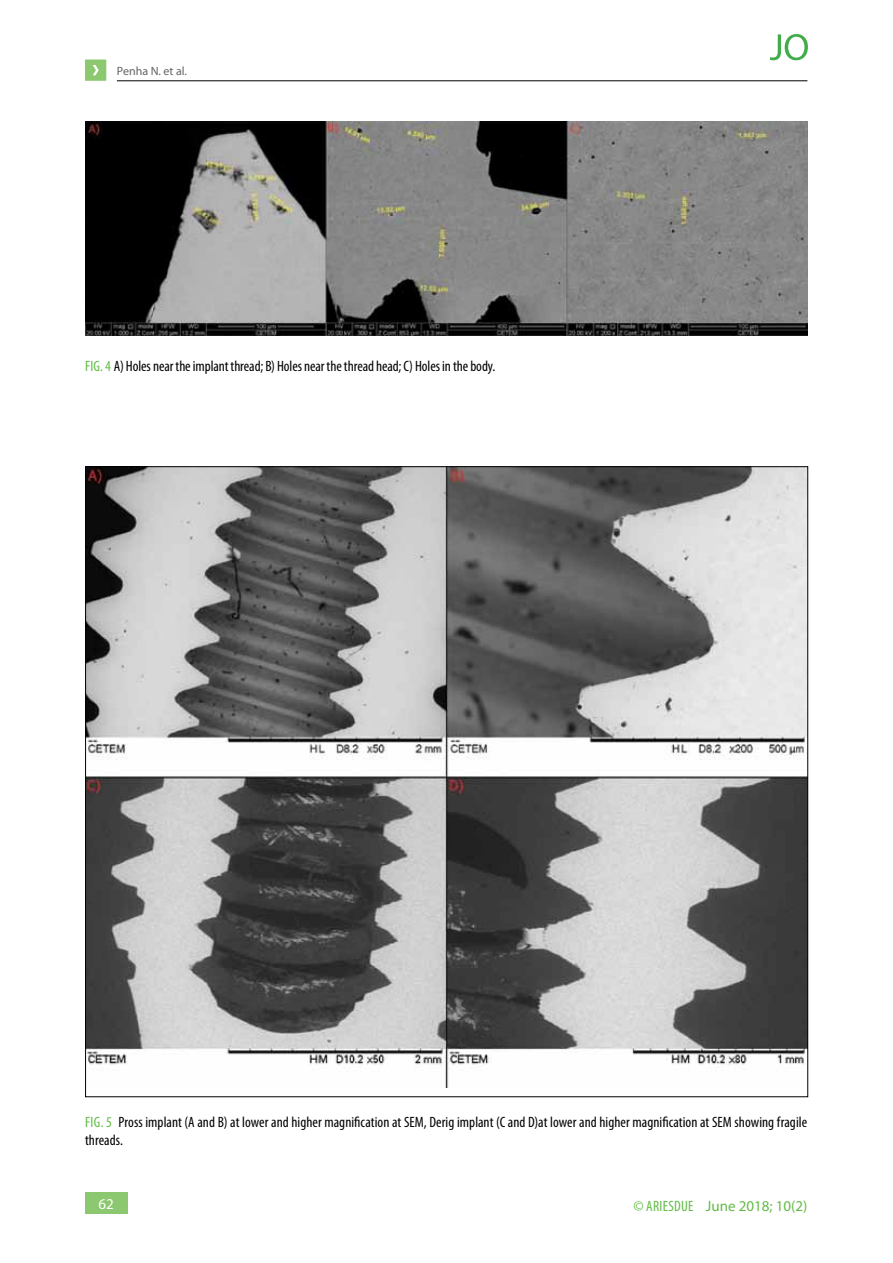
<style>
.page{position:relative;width:893px;height:1263px;background:#fff}
.page>*{position:absolute;margin:0;border:0;box-sizing:border-box;transform-origin:0 0}
.t1{font:condensed 15px/18px "Myriad Pro";color:#000}
.t2{font:15px "Myriad Pro";color:#62bb46}
.t3{font:15px "Myriad Pro";color:#fff}
.t4{font:12px "Myriad Pro";color:#636466}
.s1{color:#62bb46}
.s2{font-stretch:condensed}
</style>
<div class="page">
<div style="left:85px;top:1193px;width:43px;height:21px;background:#8bc86f"></div>
<svg style="left:85px;top:60px;width:21px;height:21px"></svg>
<hr style="left:117px;top:81px;width:690px;height:1px;background:#000">
<svg style="left:770px;top:34px;width:38px;height:26px"></svg>
<img style="left:85px;top:121px;width:723px;height:214px">
<img style="left:87px;top:468px;width:719px;height:620px">
<p class="t4" style="left:117px;top:63px;width:72px">Penha N. et al.</p>
<p class="t1" style="left:85px;top:357px;width:412px"><span class="s1">FIG. 4</span> A) Holes near the implant thread; B) Holes near the thread head; C) Holes in the body.</p>
<p class="t1" style="left:85px;top:1113px;width:724px"><span class="s1">FIG. 5</span> Pross implant (A and B) at lower and higher magnification at SEM, Derig implant (C and D)at lower and higher magnification at SEM showing fragile threads.</p>
<p class="t3" style="left:99px;top:1195px;width:17px">62</p>
<p class="t2" style="left:634px;top:1196px;width:175px"><span class="s2">© ariesdue</span> June 2018; 10(2)</p>
</div>
